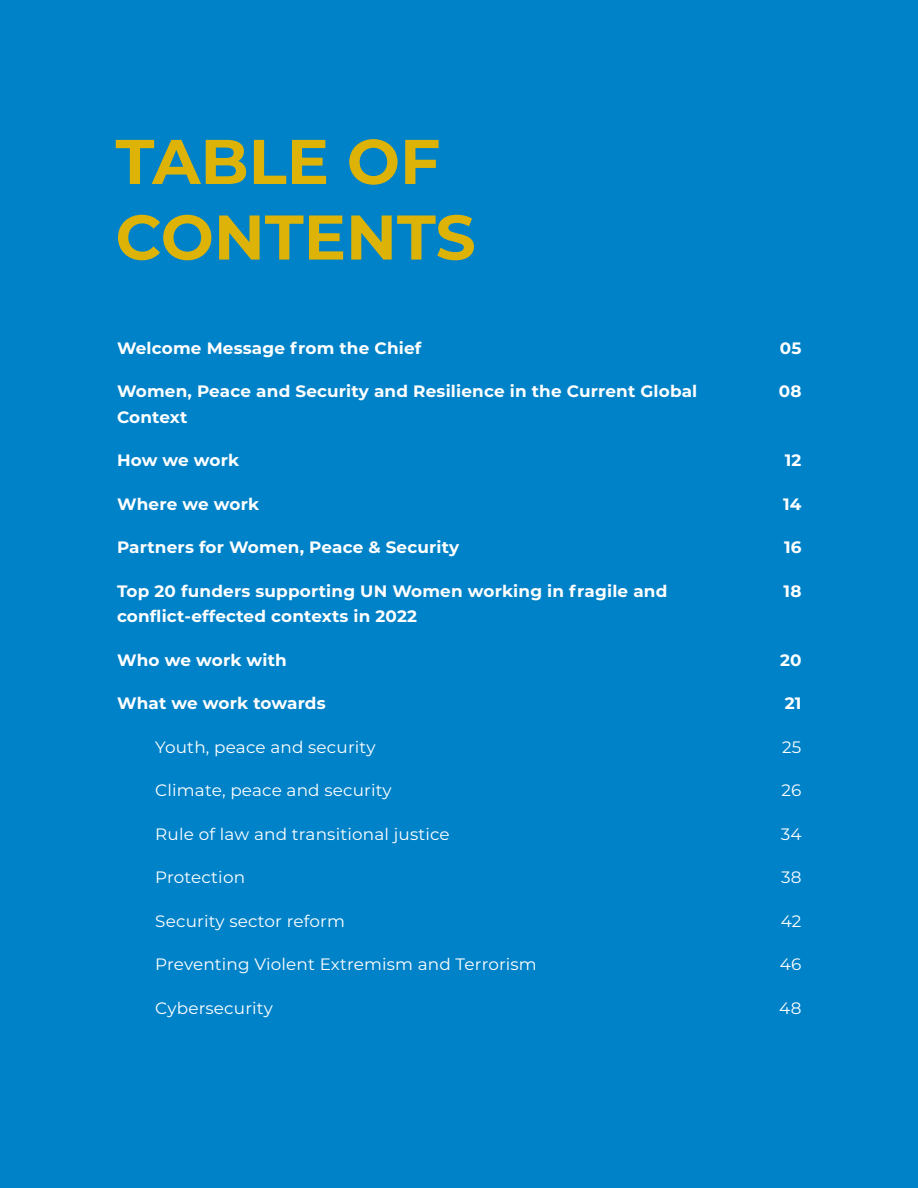
<style>
.page{position:relative;width:918px;height:1188px;background:#0082c8}
.page>*{position:absolute;margin:0;border:0;box-sizing:border-box;transform-origin:0 0}
.t1{font:700 63px/75.6px "Montserrat";color:#deb308}
.t2{font:700 16.5px/25.5px "Montserrat";letter-spacing:.01em;color:#fff}
.t3{font:16.5px "Montserrat";letter-spacing:.01em;color:#fff}
</style>
<div class="page">
<h1 class="t1" style="left:116px;top:121px;width:362px">TABLE OF<br>CONTENTS</h1>
<p class="t2" style="left:117px;top:334px;width:306px">Welcome Message from the Chief</p>
<p class="t2" style="left:117px;top:378px;width:582px">Women, Peace and Security and Resilience in the Current Global<br>Context</p>
<p class="t2" style="left:117px;top:447px;width:124px">How we work</p>
<p class="t2" style="left:117px;top:490px;width:144px">Where we work</p>
<p class="t2" style="left:117px;top:534px;width:344px">Partners for Women, Peace &amp; Security</p>
<p class="t2" style="left:117px;top:577px;width:552px">Top 20 funders supporting UN Women working in fragile and conflict-effected contexts in 2022</p>
<p class="t2" style="left:117px;top:646px;width:171px">Who we work with</p>
<p class="t2" style="left:117px;top:690px;width:210px">What we work towards</p>
<p class="t3" style="left:155px;top:736px;width:222px">Youth, peace and security</p>
<p class="t3" style="left:155px;top:779px;width:238px">Climate, peace and security</p>
<p class="t3" style="left:155px;top:823px;width:296px">Rule of law and transitional justice</p>
<p class="t3" style="left:155px;top:866px;width:91px">Protection</p>
<p class="t3" style="left:155px;top:910px;width:191px">Security sector reform</p>
<p class="t3" style="left:155px;top:953px;width:383px">Preventing Violent Extremism and Terrorism</p>
<p class="t3" style="left:155px;top:996px;width:119px">Cybersecurity</p>
<p class="t2" style="left:780px;top:334px;width:23px">05</p>
<p class="t2" style="left:779px;top:378px;width:24px">08</p>
<p class="t2" style="left:785px;top:447px;width:18px">12</p>
<p class="t2" style="left:783px;top:490px;width:20px">14</p>
<p class="t2" style="left:784px;top:534px;width:19px">16</p>
<p class="t2" style="left:784px;top:577px;width:19px">18</p>
<p class="t2" style="left:780px;top:646px;width:23px">20</p>
<p class="t2" style="left:785px;top:690px;width:18px">21</p>
<p class="t3" style="left:782px;top:735px;width:21px">25</p>
<p class="t3" style="left:782px;top:779px;width:21px">26</p>
<p class="t3" style="left:781px;top:822px;width:22px">34</p>
<p class="t3" style="left:781px;top:866px;width:22px">38</p>
<p class="t3" style="left:781px;top:909px;width:22px">42</p>
<p class="t3" style="left:780px;top:953px;width:23px">46</p>
<p class="t3" style="left:779px;top:996px;width:24px">48</p>
</div>
